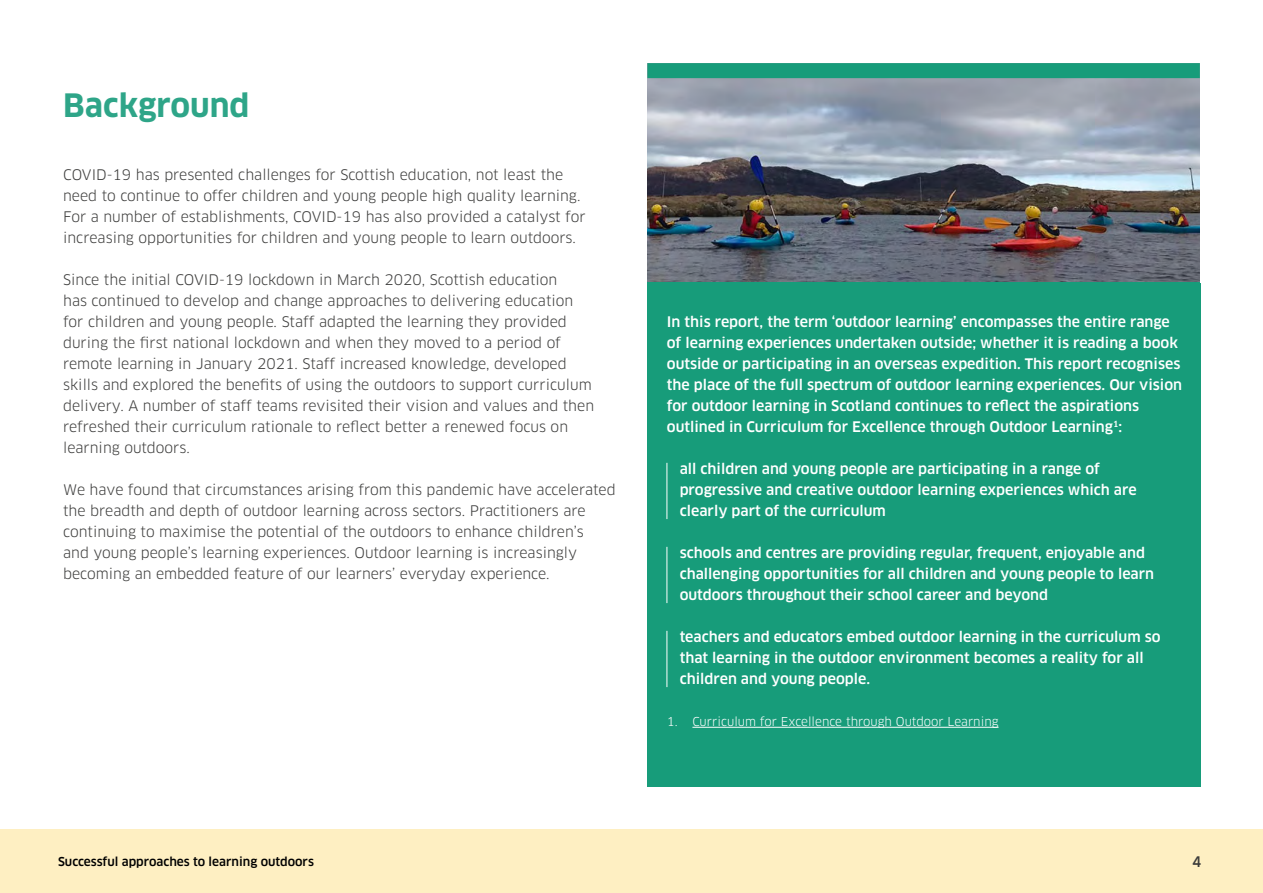
<style>
.page{position:relative;width:1263px;height:893px;background:#fff}
.page>*{position:absolute;margin:0;border:0;box-sizing:border-box;transform-origin:0 0}
.t1{font:700 31.5px "Clan OT";color:#2ea588}
.t2{font:14.25px/21px "Clan OT";color:#3c3c3b}
.t3{font:500 14.25px/21px "Clan OT";color:#fff}
.t4{font:500 14.25px "Clan OT";color:#3c3c3b}
.t5{font:12px "Clan OT";color:#fff}
.t6{font:500 12px "Clan OT";color:#000}
</style>
<div class="page">
<div style="left:647px;top:283px;width:554px;height:504px;background:#179c7a"></div>
<hr style="left:667px;top:463px;width:1px;height:56px;background:#fff">
<hr style="left:667px;top:547px;width:1px;height:56px;background:#fff">
<hr style="left:667px;top:631px;width:1px;height:56px;background:#fff">
<hr style="left:692px;top:727px;width:306px;height:1px;background:#fff">
<img style="left:647px;top:78px;width:553px;height:204px">
<div style="left:647px;top:63px;width:553px;height:15px;background:#179c7a"></div>
<div style="left:0;top:829px;width:1263px;height:64px;background:#feefc2"></div>
<h1 class="t1" style="left:63px;top:87px;width:188px">Background</h1>
<p class="t2" style="left:63px;top:164px;width:524px">COVID-19 has presented challenges for Scottish education, not least the need to continue to offer children and young people high quality learning.<br>For a number of establishments, COVID-19 has also provided a catalyst for increasing opportunities for children and young people to learn outdoors.</p>
<p class="t2" style="left:63px;top:269px;width:532px">Since the initial COVID-19 lockdown in March 2020, Scottish education<br>has continued to develop and change approaches to delivering education for children and young people. Staff adapted the learning they provided during the first national lockdown and when they moved to a period of remote learning in January 2021. Staff increased knowledge, developed skills and explored the benefits of using the outdoors to support curriculum delivery. A number of staff teams revisited their vision and values and then refreshed their curriculum rationale to reflect better a renewed focus on learning outdoors.</p>
<p class="t2" style="left:63px;top:479px;width:554px">We have found that circumstances arising from this pandemic have accelerated the breadth and depth of outdoor learning across sectors. Practitioners are continuing to maximise the potential of the outdoors to enhance children’s<br>and young people’s learning experiences. Outdoor learning is increasingly becoming an embedded feature of our learners’ everyday experience.</p>
<p class="t3" style="left:667px;top:311px;width:517px">In this report, the term ‘outdoor learning’ encompasses the entire range of learning experiences undertaken outside; whether it is reading a book outside or participating in an overseas expedition. This report recognises the place of the full spectrum of outdoor learning experiences. Our vision for outdoor learning in Scotland continues to reflect the aspirations outlined in Curriculum for Excellence through Outdoor Learning<sup>1</sup>:</p>
<p class="t3" style="left:680px;top:458px;width:458px">all children and young people are participating in a range of progressive and creative outdoor learning experiences which are clearly part of the curriculum</p>
<p class="t3" style="left:680px;top:542px;width:476px">schools and centres are providing regular, frequent, enjoyable and challenging opportunities for all children and young people to learn outdoors throughout their school career and beyond</p>
<p class="t3" style="left:680px;top:626px;width:482px">teachers and educators embed outdoor learning in the curriculum so that learning in the outdoor environment becomes a reality for all children and young people.</p>
<p class="t5" style="left:667px;top:714px;width:333px">1. Curriculum for Excellence through Outdoor Learning</p>
<p class="t6" style="left:58px;top:854px;width:257px">Successful approaches to learning outdoors</p>
<p class="t4" style="left:1192px;top:853px;width:11px">4</p>
</div>
